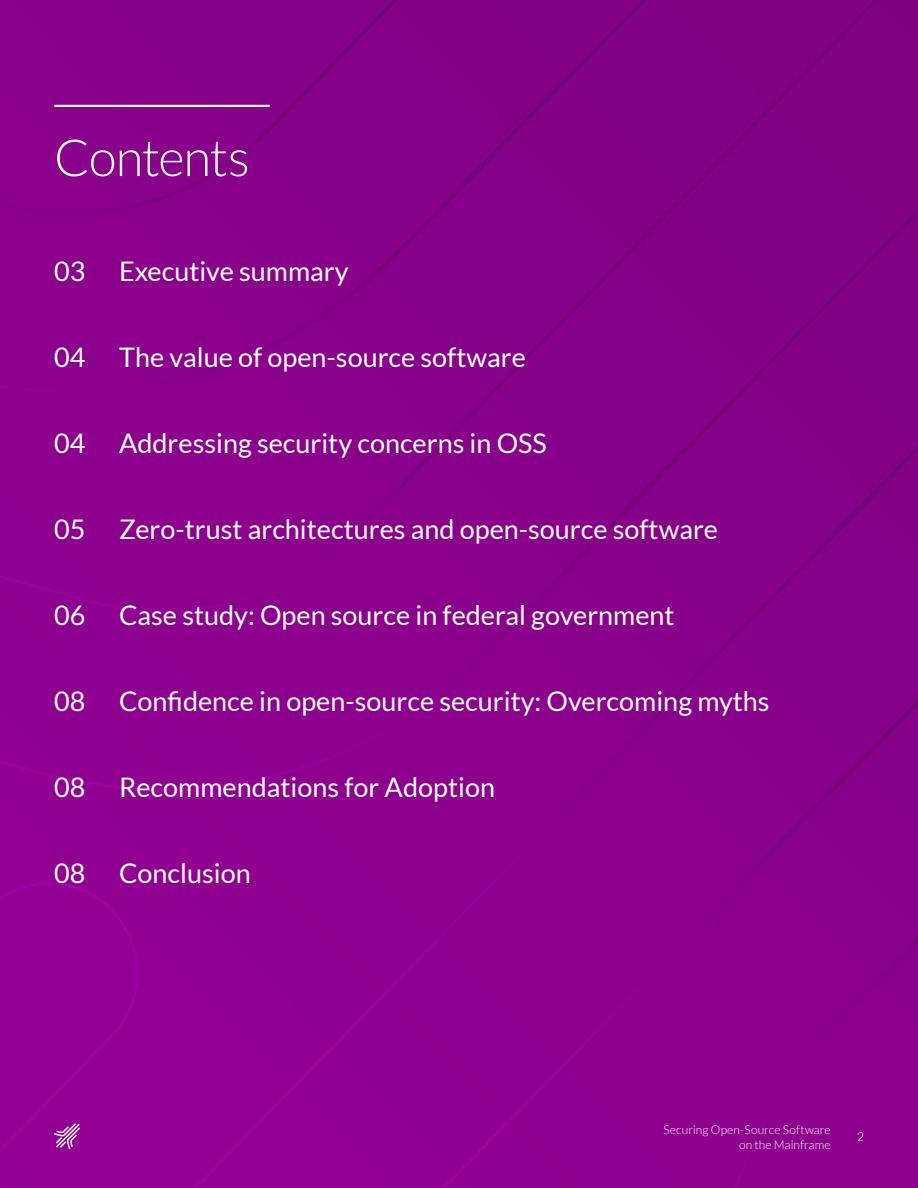
<style>
.page{position:relative;width:918px;height:1188px;background:#8a008b}
.page>*{position:absolute;margin:0;border:0;box-sizing:border-box;transform-origin:0 0}
.t1{font:300 51px "Lato";letter-spacing:-.02em;color:#fff}
.t2{font:27px "Lato";color:#fff}
.t3{font:300 12px/15px "Lato";letter-spacing:.01em;color:#fff;text-align:right}
</style>
<div class="page">
<hr style="left:55px;top:105px;width:214px;height:2px;background:#fff">
<svg style="left:54px;top:1123px;width:26px;height:26px"></svg>
<h1 class="t1" style="left:54px;top:130px;width:197px">Contents</h1>
<p class="t2" style="left:54px;top:256px;width:296px">03 Executive summary</p>
<p class="t2" style="left:54px;top:342px;width:473px">04 The value of open-source software</p>
<p class="t2" style="left:54px;top:428px;width:494px">04 Addressing security concerns in OSS</p>
<p class="t2" style="left:54px;top:514px;width:665px">05 Zero-trust architectures and open-source software</p>
<p class="t2" style="left:54px;top:600px;width:622px">06 Case study: Open source in federal government</p>
<p class="t2" style="left:54px;top:686px;width:717px">08 Confidence in open-source security: Overcoming myths</p>
<p class="t2" style="left:54px;top:772px;width:442px">08 Recommendations for Adoption</p>
<p class="t2" style="left:54px;top:858px;width:198px">08 Conclusion</p>
<p class="t3" style="left:663px;top:1122px;width:169px">Securing Open-Source Software on the Mainframe</p>
<p class="t3" style="left:857px;top:1130px;width:8px">2</p>
</div>
